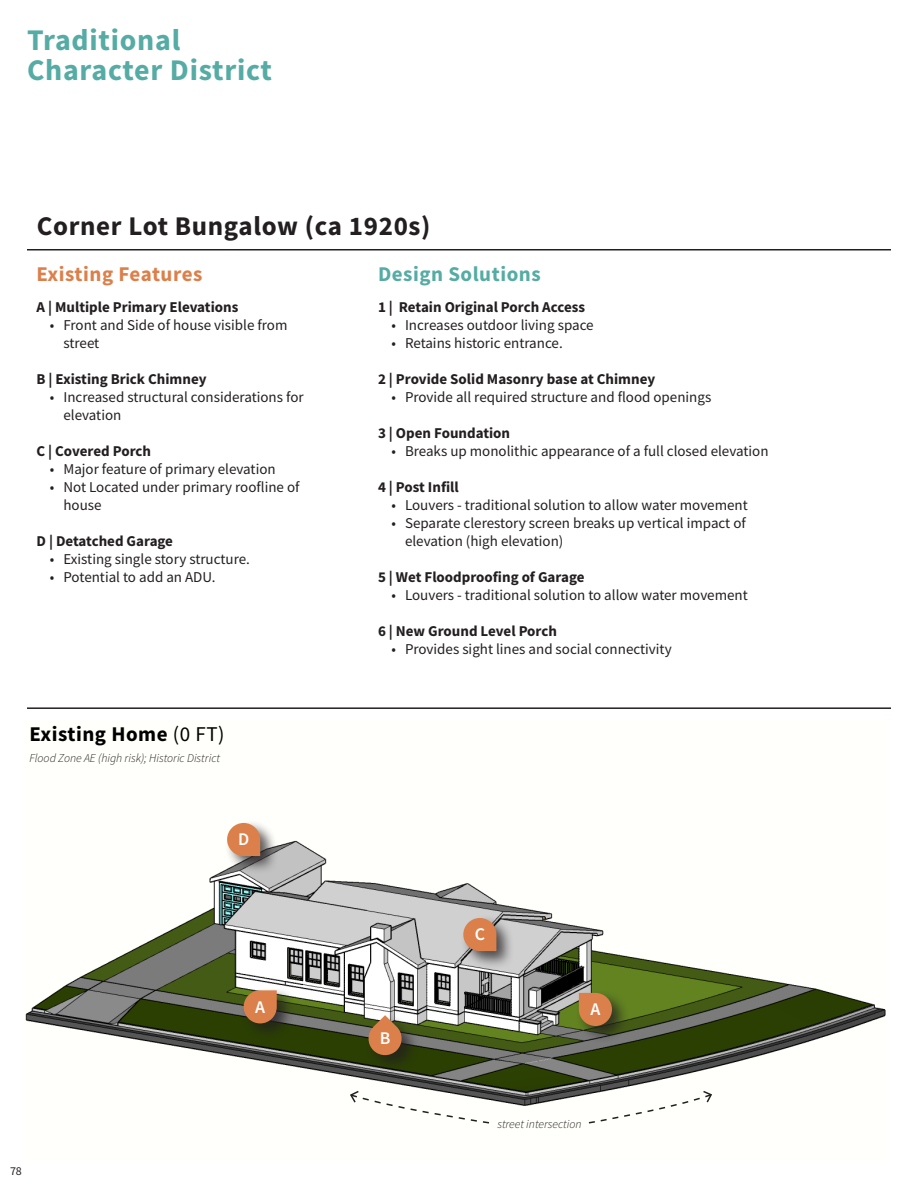
<style>
.page{position:relative;width:918px;height:1188px;background:#fff}
.page>*{position:absolute;margin:0;border:0;box-sizing:border-box;transform-origin:0 0}
.Source_-_Section_Hea{font:700 30px/30px "Source Sans Pro";letter-spacing:.025em;color:#56aca4}
.t1{font:700 27px "Source Sans Pro";letter-spacing:.025em;color:#231f20}
.t2{font:700 21px "Source Sans Pro";letter-spacing:.025em;color:#000}
.t3{font:700 21px "Source Sans Pro";letter-spacing:.025em;color:#dc804b}
.t4{font:700 21px "Source Sans Pro";letter-spacing:.025em;color:#56aca4}
.t5{font:600 17.85px "Source Sans Pro";color:#fff}
.t6{font:15px/18px "Source Sans Pro";color:#231f20}
.Multi-Level_Lists{font:700 15px "Source Sans Pro";color:#231f20}
.Paragraph_Style_2{font:italic 300 12px "Source Sans Pro";color:#231f20}
.t7{font:12px "Source Sans Pro";color:#231f20}
.s1{font-weight:400}
</style>
<div class="page">
<hr style="left:27px;top:707px;width:864px;height:2px;background:#231f20">
<hr style="left:27px;top:249px;width:864px;height:1px;background:#231f20">
<img style="left:25px;top:840px;width:861px;height:266px">
<div style="left:576px;top:990px;width:54px;height:54px;background:#231f20;opacity:.75"></div>
<svg style="left:579px;top:993px;width:33px;height:33px"></svg>
<div style="left:241px;top:987px;width:54px;height:54px;background:#231f20;opacity:.75"></div>
<svg style="left:244px;top:990px;width:33px;height:33px"></svg>
<div style="left:365px;top:1013px;width:54px;height:60px;background:#231f20;opacity:.75"></div>
<svg style="left:367px;top:1015px;width:36px;height:42px"></svg>
<div style="left:461px;top:915px;width:54px;height:54px;background:#231f20;opacity:.75"></div>
<svg style="left:463px;top:918px;width:33px;height:33px"></svg>
<div style="left:224px;top:820px;width:54px;height:54px;background:#231f20;opacity:.75"></div>
<svg style="left:227px;top:823px;width:33px;height:33px"></svg>
<svg style="left:349px;top:1089px;width:141px;height:35px"></svg>
<svg style="left:587px;top:1090px;width:126px;height:34px"></svg>
<p class="Source_-_Section_Hea" style="left:27px;top:24px;width:247px">Traditional<br>Character District</p>
<p class="t1" style="left:37px;top:208px;width:395px">Corner Lot Bungalow (ca 1920s)</p>
<p class="t3" style="left:36px;top:260px;width:167px">Existing Features</p>
<p class="t4" style="left:378px;top:260px;width:164px">Design Solutions</p>
<p class="Multi-Level_Lists" style="left:36px;top:297px;width:203px">A | Multiple Primary Elevations</p>
<p class="t6" style="left:63px;top:316px;width:226px;text-indent:-14px">• Front and Side of house visible from street</p>
<p class="Multi-Level_Lists" style="left:36px;top:369px;width:172px">B | Existing Brick Chimney</p>
<p class="t6" style="left:63px;top:388px;width:242px;text-indent:-14px">• Increased structural considerations for elevation</p>
<p class="Multi-Level_Lists" style="left:36px;top:441px;width:116px">C | Covered Porch</p>
<p class="t6" style="left:50px;top:460px;width:227px">• Major feature of primary elevation</p>
<p class="t6" style="left:63px;top:478px;width:238px;text-indent:-14px">• Not Located under primary roofline of house</p>
<p class="Multi-Level_Lists" style="left:36px;top:531px;width:138px">D | Detatched Garage</p>
<p class="t6" style="left:50px;top:550px;width:201px">• Existing single story structure.</p>
<p class="t6" style="left:50px;top:568px;width:167px">• Potential to add an ADU.</p>
<p class="t2" style="left:29px;top:720px;width:197px">Existing Home <span class="s1">(0 FT)</span></p>
<p class="Paragraph_Style_2" style="left:29px;top:751px;width:192px">Flood Zone AE (high risk); Historic District</p>
<p class="t5" style="left:238px;top:828px;width:13px">D</p>
<p class="Multi-Level_Lists" style="left:378px;top:297px;width:209px">1 | Retain Original Porch Access</p>
<p class="t6" style="left:392px;top:316px;width:204px">• Increases outdoor living space</p>
<p class="t6" style="left:392px;top:334px;width:173px">• Retains historic entrance.</p>
<p class="Multi-Level_Lists" style="left:378px;top:369px;width:279px">2 | Provide Solid Masonry base at Chimney</p>
<p class="t6" style="left:392px;top:388px;width:321px">• Provide all required structure and flood openings</p>
<p class="Multi-Level_Lists" style="left:378px;top:423px;width:134px">3 | Open Foundation</p>
<p class="t6" style="left:392px;top:442px;width:379px">• Breaks up monolithic appearance of a full closed elevation</p>
<p class="Multi-Level_Lists" style="left:378px;top:477px;width:82px">4 | Post Infill</p>
<p class="t6" style="left:392px;top:496px;width:358px">• Louvers - traditional solution to allow water movement</p>
<p class="t6" style="left:405px;top:514px;width:342px;text-indent:-14px">• Separate clerestory screen breaks up vertical impact of elevation (high elevation)</p>
<p class="Multi-Level_Lists" style="left:378px;top:567px;width:208px">5 | Wet Floodproofing of Garage</p>
<p class="t6" style="left:392px;top:586px;width:358px">• Louvers - traditional solution to allow water movement</p>
<p class="Multi-Level_Lists" style="left:378px;top:621px;width:181px">6 | New Ground Level Porch</p>
<p class="t6" style="left:392px;top:640px;width:282px">• Provides sight lines and social connectivity</p>
<p class="t5" style="left:475px;top:923px;width:12px">C</p>
<p class="t5" style="left:255px;top:995px;width:11px">A</p>
<p class="t5" style="left:590px;top:997px;width:11px">A</p>
<p class="t5" style="left:380px;top:1027px;width:12px">B</p>
<p class="t7" style="left:10px;top:1164px;width:13px">78</p>
<p class="Paragraph_Style_2" style="left:497px;top:1116px;width:86px">street intersection</p>
</div>
